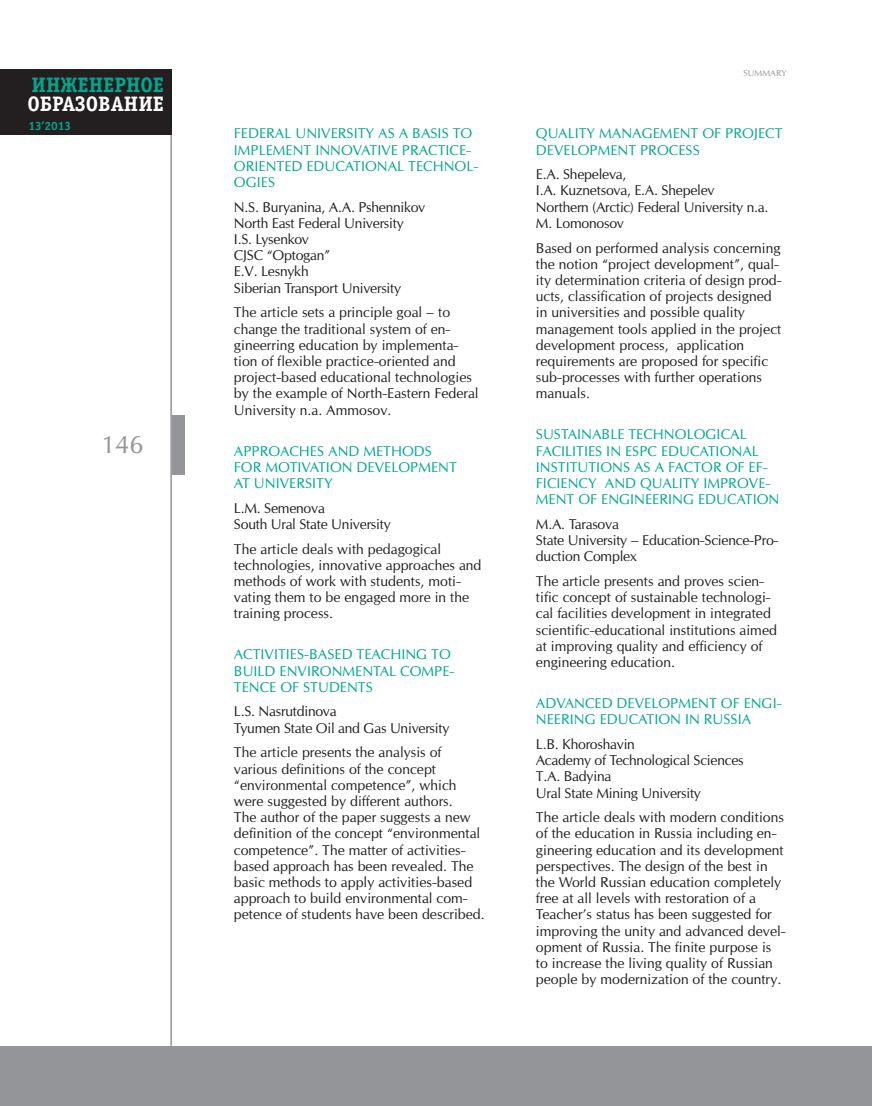
<style>
.page{position:relative;width:872px;height:1106px;background:#fff}
.page>*{position:absolute;margin:0;border:0;box-sizing:border-box;transform-origin:0 0}
.t1{font:24px "Opium New";color:#939598}
.t2{font:700 21px "Officina Serif C";color:#fff}
.t3{font:700 21px "Officina Serif C";color:#00a78f}
.Sub1{font:13.5px/16.2px "Opium New";color:#231f20}
.Sub1-2{font:13.5px/16.2px "Opium New";letter-spacing:-.02em;color:#231f20}
.Sub1-3{font:13.5px "Opium New";color:#00a78f}
.t4{font:700 12px "Officina Sans C";color:#00a78f}
.t5{font:8.25px "Opium New";color:#939598}
</style>
<div class="page">
<hr style="left:170px;top:69px;width:2px;height:1037px;background:#939598">
<div style="left:0;top:1046px;width:872px;height:60px;background:#939598"></div>
<div style="left:0;top:69px;width:172px;height:66px;background:#231f20"></div>
<div style="left:172px;top:415px;width:12px;height:60px;background:#939598"></div>
<h2 class="t3" style="left:32px;top:73px;width:134px">ИНЖЕНЕРНОЕ</h2>
<h2 class="t2" style="left:28px;top:92px;width:138px">ОБРАЗОВАНИЕ</h2>
<p class="t4" style="left:28px;top:119px;width:44px">13’2013</p>
<h1 class="t1" style="left:101px;top:429px;width:44px">146</h1>
<p class="Sub1-3" style="left:234px;top:125px;width:17px">Federal</p>
<p class="Sub1-3" style="left:295px;top:125px;width:20px">University</p>
<p class="Sub1-3" style="left:378px;top:125px;width:51px">as a Basis</p>
<p class="Sub1-3" style="left:453px;top:125px;width:11px">to</p>
<p class="Sub1-3" style="left:234px;top:141px;width:15px">Implement</p>
<p class="Sub1-3" style="left:315px;top:141px;width:14px">Innovative</p>
<p class="Sub1-3" style="left:402px;top:141px;width:17px">Practice</p>
<p class="Sub1-3" style="left:466px;top:141px;width:6px">-</p>
<p class="Sub1-3" style="left:234px;top:157px;width:21px">Oriented</p>
<p class="Sub1-3" style="left:306px;top:157px;width:18px">Educational</p>
<p class="Sub1-3" style="left:408px;top:157px;width:19px">Technol</p>
<p class="Sub1-3" style="left:473px;top:157px;width:6px">-</p>
<p class="Sub1-3" style="left:234px;top:174px;width:9px">ogies</p>
<p class="Sub1-2" style="left:234px;top:199px;width:193px">N.S. Buryanina, A.A. Pshennikov<br>North East Federal University<br>I.S. Lysenkov<br>CJSC “Optogan”<br>E.V. Lesnykh<br>Siberian Transport University</p>
<p class="Sub1" style="left:234px;top:304px;width:246px">The article sets a principle goal – to change the traditional system of en&shy;gineerring education by implementa&shy;tion of flexible practice-oriented and project-based educational technologies by the example of North-Eastern Federal University n.a. Ammosov.</p>
<p class="Sub1-3" style="left:234px;top:442px;width:20px">Approaches</p>
<p class="Sub1-3" style="left:328px;top:442px;width:12px">and</p>
<p class="Sub1-3" style="left:363px;top:442px;width:11px">methods</p>
<p class="Sub1-3" style="left:234px;top:458px;width:10px">for</p>
<p class="Sub1-3" style="left:265px;top:458px;width:10px">motivation</p>
<p class="Sub1-3" style="left:357px;top:458px;width:10px">development</p>
<p class="Sub1-3" style="left:234px;top:474px;width:29px">at university</p>
<p class="Sub1-2" style="left:234px;top:499px;width:158px">L.M. Semenova<br>South Ural State University</p>
<p class="Sub1" style="left:234px;top:540px;width:249px">The article deals with pedagogical technologies, innovative approaches and methods of work with students, moti&shy;vating them to be engaged more in the training process.</p>
<p class="Sub1-3" style="left:234px;top:646px;width:17px">Activities</p>
<p class="Sub1-3" style="left:304px;top:646px;width:15px">-based</p>
<p class="Sub1-3" style="left:356px;top:646px;width:10px">teaching</p>
<p class="Sub1-3" style="left:431px;top:646px;width:11px">to</p>
<p class="Sub1-3" style="left:234px;top:662px;width:9px">build</p>
<p class="Sub1-3" style="left:279px;top:662px;width:10px">environmental</p>
<p class="Sub1-3" style="left:400px;top:662px;width:11px">compe</p>
<p class="Sub1-3" style="left:449px;top:662px;width:6px">-</p>
<p class="Sub1-3" style="left:234px;top:678px;width:10px">tence</p>
<p class="Sub1-3" style="left:280px;top:678px;width:33px">of students</p>
<p class="Sub1-2" style="left:234px;top:703px;width:217px">L.S. Nasrutdinova<br>Tyumen State Oil and Gas University</p>
<p class="Sub1" style="left:234px;top:744px;width:252px">The article presents the analysis of various definitions of the concept “environmental competence”, which were suggested by different authors.<br>The author of the paper suggests a new definition of the concept “environmental competence”. The matter of activities&shy;based approach has been revealed. The basic methods to apply activities-based approach to build environmental com&shy;petence of students have been described.</p>
<p class="t5" style="left:743px;top:68px;width:12px">Summary</p>
<p class="Sub1-3" style="left:536px;top:125px;width:21px">Quality</p>
<p class="Sub1-3" style="left:599px;top:125px;width:24px">Management</p>
<p class="Sub1-3" style="left:702px;top:125px;width:40px">of Project</p>
<p class="Sub1-3" style="left:536px;top:141px;width:21px">Development</p>
<p class="Sub1-3" style="left:640px;top:141px;width:18px">Process</p>
<p class="Sub1-2" style="left:536px;top:166px;width:234px">E.A. Shepeleva,<br>I.A. Kuznetsova, E.A. Shepelev<br>Northern (Arctic) Federal University n.a.<br>M. Lomonosov</p>
<p class="Sub1" style="left:536px;top:239px;width:247px">Based on performed analysis concerning the notion “project development”, qual&shy;ity determination criteria of design prod&shy;ucts, classification of projects designed in universities and possible quality management tools applied in the project development process, application requirements are proposed for specific sub-processes with further operations manuals.</p>
<p class="Sub1-3" style="left:536px;top:426px;width:17px">Sustainable</p>
<p class="Sub1-3" style="left:628px;top:426px;width:18px">Technological</p>
<p class="Sub1-3" style="left:536px;top:442px;width:14px">Facilities</p>
<p class="Sub1-3" style="left:606px;top:442px;width:72px">in ESPC Educational</p>
<p class="Sub1-3" style="left:536px;top:458px;width:14px">Institutions</p>
<p class="Sub1-3" style="left:634px;top:458px;width:51px">as a Factor</p>
<p class="Sub1-3" style="left:725px;top:458px;width:43px">of Ef-</p>
<p class="Sub1-3" style="left:536px;top:474px;width:9px">ficiency</p>
<p class="Sub1-3" style="left:605px;top:474px;width:12px">and</p>
<p class="Sub1-3" style="left:640px;top:474px;width:21px">Quality</p>
<p class="Sub1-3" style="left:703px;top:474px;width:15px">Improve</p>
<p class="Sub1-3" style="left:765px;top:474px;width:6px">-</p>
<p class="Sub1-3" style="left:536px;top:491px;width:11px">ment</p>
<p class="Sub1-3" style="left:578px;top:491px;width:40px">of Engineering</p>
<p class="Sub1-3" style="left:698px;top:491px;width:18px">Education</p>
<p class="Sub1-2" style="left:536px;top:516px;width:244px">M.A. Tarasova<br>State University – Education-Science-Pro&shy;duction Complex</p>
<p class="Sub1" style="left:536px;top:573px;width:243px">The article presents and proves scien&shy;tific concept of sustainable technologi&shy;cal facilities development in integrated scientific-educational institutions aimed at improving quality and efficiency of engineering education.</p>
<p class="Sub1-3" style="left:536px;top:694px;width:20px">Advanced</p>
<p class="Sub1-3" style="left:616px;top:694px;width:21px">Development</p>
<p class="Sub1-3" style="left:721px;top:694px;width:39px">of Engi</p>
<p class="Sub1-3" style="left:776px;top:694px;width:6px">-</p>
<p class="Sub1-3" style="left:536px;top:711px;width:10px">neering</p>
<p class="Sub1-3" style="left:600px;top:711px;width:18px">Education</p>
<p class="Sub1-3" style="left:685px;top:711px;width:37px">in Russia</p>
<p class="Sub1-2" style="left:536px;top:736px;width:209px">L.B. Khoroshavin<br>Academy of Technological Sciences<br>T.A. Badyina<br>Ural State Mining University</p>
<p class="Sub1" style="left:536px;top:809px;width:251px">The article deals with modern conditions of the education in Russia including en&shy;gineering education and its development perspectives. The design of the best in the World Russian education completely free at all levels with restoration of a Teacher’s status has been suggested for improving the unity and advanced devel&shy;opment of Russia. The finite purpose is to increase the living quality of Russian people by modernization of the country.</p>
</div>
